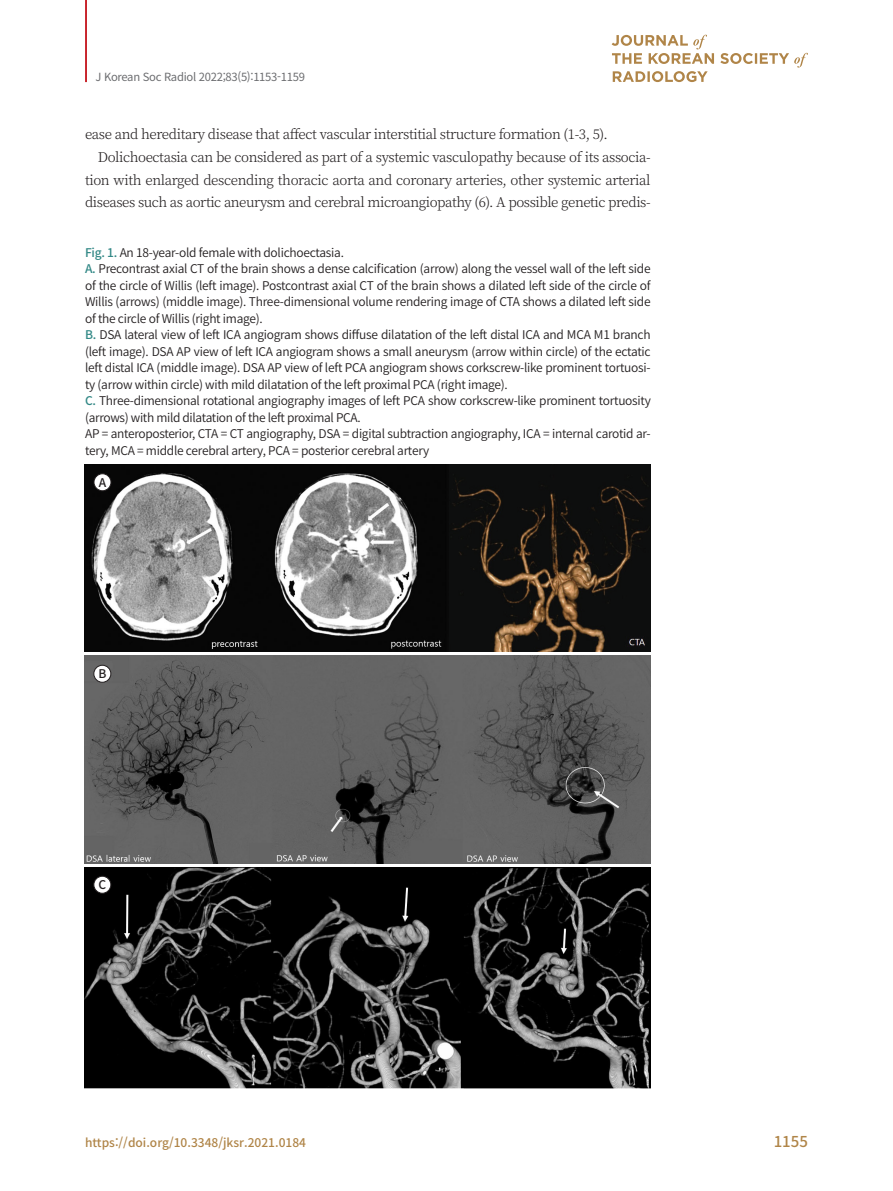
<style>
.page{position:relative;width:893px;height:1191px;background:#fff}
.page>*{position:absolute;margin:0;border:0;box-sizing:border-box;transform-origin:0 0}
.t1{font:500 15px "Noto Sans CJ Kkr";color:#b08548}
.영문본문{font:300 13.5px/22.5px "Noto Serif CJ Kkr";letter-spacing:-.035em;color:#231f20;text-align:justify}
.그림제목1{font:600 12px/16.5px "Noto Sans CJ Kkr";letter-spacing:-.02em;color:#231f20;text-align:justify}
.그림제목{font:600 12px "Noto Sans CJ Kkr";letter-spacing:-.02em;color:#231f20}
.t2{font:500 12px "Noto Sans CJ Kkr";color:#b08548}
.캡션{font:500 12px "Noto Sans CJ Kkr";color:#231f20}
.t3{font:11.25px "Noto Sans CJ Kkr";letter-spacing:-.025em;color:#6c6d70}
.s1{font-weight:500;color:#328886}
</style>
<div class="page">
<hr style="left:85px;top:0;width:2px;height:82px;background:#c8242b">
<svg style="left:612px;top:35px;width:196px;height:47px"></svg>
<img style="left:449px;top:465px;width:202px;height:186px">
<img style="left:85px;top:655px;width:566px;height:208px">
<img style="left:85px;top:867px;width:566px;height:222px">
<div style="left:94px;top:665px;width:17px;height:17px;background:#fff;border-radius:50%"></div>
<div style="left:94px;top:665px;width:17px;height:17px;border:1px solid #231f20;border-radius:50%"></div>
<div style="left:94px;top:876px;width:17px;height:17px;background:#fff;border-radius:50%"></div>
<div style="left:94px;top:876px;width:17px;height:17px;border:1px solid #231f20;border-radius:50%"></div>
<img style="left:85px;top:465px;width:364px;height:186px">
<div style="left:94px;top:474px;width:17px;height:17px;background:#fff;border-radius:50%"></div>
<div style="left:94px;top:473px;width:17px;height:18px;border:1px solid #231f20;border-radius:50%"></div>
<p class="t3" style="left:96px;top:70px;width:211px">J Korean Soc Radiol 2022;83(5):1153-1159</p>
<p class="영문본문" style="left:85px;top:124px;width:524px">ease and hereditary disease that affect vascular interstitial structure formation (1-3, 5).</p>
<p class="영문본문" style="left:85px;top:146px;width:567px;text-indent:13px">Dolichoectasia can be considered as part of a systemic vasculopathy because of its associa&shy;tion with enlarged descending thoracic aorta and coronary arteries, other systemic arterial diseases such as aortic aneurysm and cerebral microangiopathy (6). A possible genetic predis-</p>
<p class="그림제목" style="left:85px;top:246px;width:260px"><span class="s1">Fig. 1.</span> An 18-year-old female with dolichoectasia.</p>
<p class="그림제목1" style="left:85px;top:261px;width:567px"><span class="s1">A.</span> Precontrast axial CT of the brain shows a dense calcification (arrow) along the vessel wall of the left side of the circle of Willis (left image). Postcontrast axial CT of the brain shows a dilated left side of the circle of Willis (arrows) (middle image). Three-dimensional volume rendering image of CTA shows a dilated left side of the circle of Willis (right image).</p>
<p class="그림제목1" style="left:85px;top:327px;width:567px"><span class="s1">B.</span> DSA lateral view of left ICA angiogram shows diffuse dilatation of the left distal ICA and MCA M1 branch (left image). DSA AP view of left ICA angiogram shows a small aneurysm (arrow within circle) of the ectatic left distal ICA (middle image). DSA AP view of left PCA angiogram shows corkscrew-like prominent tortuosi&shy;ty (arrow within circle) with mild dilatation of the left proximal PCA (right image).</p>
<p class="그림제목1" style="left:85px;top:393px;width:567px"><span class="s1">C.</span> Three-dimensional rotational angiography images of left PCA show corkscrew-like prominent tortuosity (arrows) with mild dilatation of the left proximal PCA.</p>
<p class="그림제목1" style="left:85px;top:426px;width:567px">AP = anteroposterior, CTA = CT angiography, DSA = digital subtraction angiography, ICA = internal carotid ar&shy;tery, MCA = middle cerebral artery, PCA = posterior cerebral artery</p>
<p class="캡션" style="left:99px;top:475px;width:9px">A</p>
<p class="캡션" style="left:98px;top:667px;width:10px">B</p>
<p class="캡션" style="left:98px;top:878px;width:9px">C</p>
<p class="t2" style="left:85px;top:1135px;width:222px">https://doi.org/10.3348/jksr.2021.0184</p>
<p class="t1" style="left:774px;top:1132px;width:36px">1155</p>
</div>
